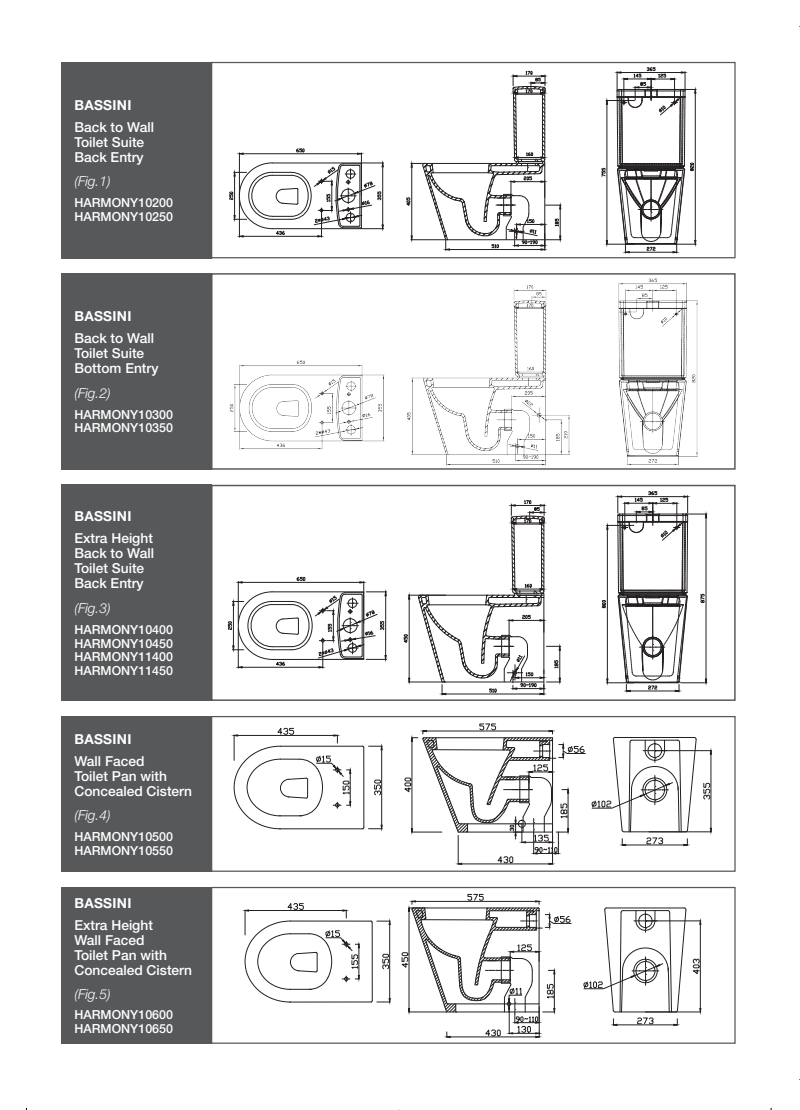
<style>
.page{position:relative;width:800px;height:1110px;background:#fff}
.page>*{position:absolute;margin:0;border:0;box-sizing:border-box;transform-origin:0 0}
.t1{font:500 13.75px/15px "Helvetica Neue CE";color:#fff}
.t2{font:700 13.75px "Helvetica Neue CE";letter-spacing:.02em;color:#fff}
.t3{font:italic 300 13.75px "Helvetica Neue CE";color:#fff}
.t4{font:500 12.5px/13.8px "Helvetica Neue CE";color:#fff}
</style>
<div class="page">
<div style="left:211px;top:62px;width:524px;height:196px;border:1px solid #57585a"></div>
<svg style="left:406px;top:70px;width:291px;height:184px"></svg>
<svg style="left:601px;top:67px;width:95px;height:186px"></svg>
<svg style="left:229px;top:148px;width:155px;height:90px"></svg>
<div style="left:62px;top:62px;width:150px;height:196px;background:#57585a"></div>
<div style="left:211px;top:273px;width:524px;height:196px;border:1px solid #57585a"></div>
<img style="left:219px;top:285px;width:367px;height:183px">
<img style="left:618px;top:278px;width:80px;height:188px">
<div style="left:62px;top:273px;width:150px;height:196px;background:#57585a"></div>
<div style="left:211px;top:484px;width:524px;height:216px;border:1px solid #57585a"></div>
<div style="left:62px;top:484px;width:150px;height:216px;background:#57585a"></div>
<div style="left:211px;top:886px;width:524px;height:157px;border:1px solid #57585a"></div>
<svg style="left:242px;top:893px;width:460px;height:146px"></svg>
<div style="left:62px;top:886px;width:150px;height:157px;background:#57585a"></div>
<div style="left:211px;top:715px;width:524px;height:156px;border:1px solid #57585a"></div>
<svg style="left:231px;top:723px;width:481px;height:142px"></svg>
<div style="left:62px;top:715px;width:150px;height:156px;background:#57585a"></div>
<svg style="left:227px;top:500px;width:335px;height:196px"></svg>
<svg style="left:601px;top:491px;width:107px;height:202px"></svg>
<p class="t2" style="left:74px;top:96px;width:19px">BASSINI</p>
<p class="t1" style="left:74px;top:119px;width:81px">Back to Wall<br>Toilet Suite<br>Back Entry</p>
<p class="t3" style="left:74px;top:173px;width:38px">(Fig.1)</p>
<p class="t4" style="left:74px;top:196px;width:100px">HARMONY10200<br>HARMONY10250</p>
<p class="t2" style="left:74px;top:307px;width:19px">BASSINI</p>
<p class="t1" style="left:74px;top:331px;width:86px">Back to Wall<br>Toilet Suite<br>Bottom Entry</p>
<p class="t3" style="left:74px;top:384px;width:38px">(Fig.2)</p>
<p class="t4" style="left:74px;top:407px;width:100px">HARMONY10300<br>HARMONY10350</p>
<p class="t2" style="left:74px;top:507px;width:19px">BASSINI</p>
<p class="t1" style="left:74px;top:531px;width:81px">Extra Height<br>Back to Wall<br>Toilet Suite<br>Back Entry</p>
<p class="t3" style="left:74px;top:599px;width:38px">(Fig.3)</p>
<p class="t4" style="left:74px;top:622px;width:100px;text-align:justify">HARMONY10400<br>HARMONY10450<br>HARMONY11400<br>HARMONY11450</p>
<p class="t2" style="left:74px;top:730px;width:19px">BASSINI</p>
<p class="t1" style="left:74px;top:753px;width:119px">Wall Faced<br>Toilet Pan with<br>Concealed Cistern</p>
<p class="t3" style="left:74px;top:807px;width:38px">(Fig.4)</p>
<p class="t4" style="left:74px;top:829px;width:100px">HARMONY10500<br>HARMONY10550</p>
<p class="t2" style="left:74px;top:894px;width:19px">BASSINI</p>
<p class="t1" style="left:74px;top:917px;width:119px">Extra Height<br>Wall Faced<br>Toilet Pan with<br>Concealed Cistern</p>
<p class="t3" style="left:74px;top:985px;width:38px">(Fig.5)</p>
<p class="t4" style="left:74px;top:1007px;width:100px">HARMONY10600<br>HARMONY10650</p>
</div>
